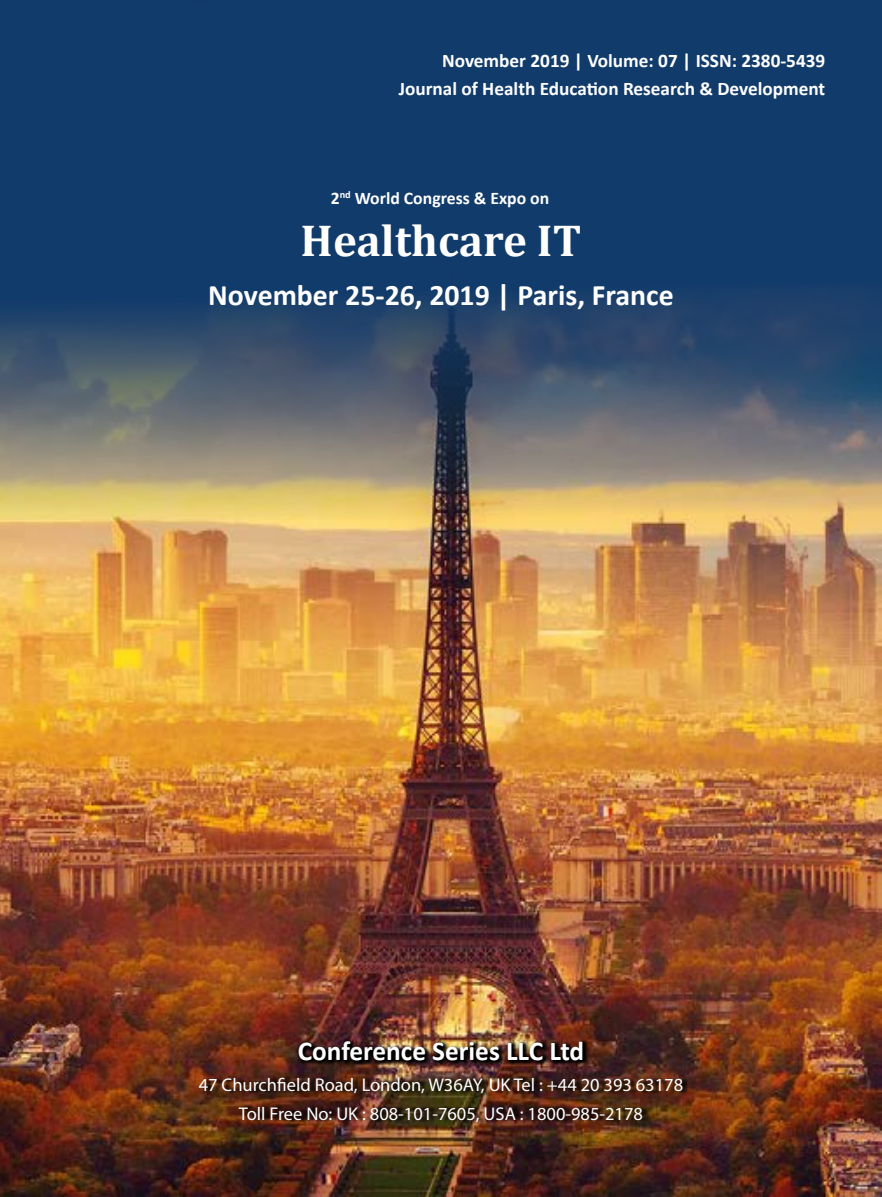
<style>
.page{position:relative;width:882px;height:1197px;background:#fff}
.page>*{position:absolute;margin:0;border:0;box-sizing:border-box;transform-origin:0 0}
.t1{font:700 44.98px "Cambria";color:#fff}
.t2{font:700 29.75px "Calibri";color:#fff}
.t3{font:700 27.3px "Calibri";color:#fff}
.t4{font:700 19.25px/28px "Calibri";color:#fff;text-align:right}
.t5{font:18.38px/28.5px "Myriad Pro";color:#fff;text-align:center}
.t6{font:700 17.68px "Calibri";color:#fff}
</style>
<div class="page">
<img style="left:0;top:520px;width:882px;height:677px">
<img style="left:202px;top:1076px;width:487px;height:49px">
<img style="left:297px;top:1039px;width:292px;height:26px">
<svg style="left:0;top:0;width:882px;height:520px;background:#37516d"></svg>
<p class="t4" style="left:399px;top:47px;width:428px">November 2019 | Volume: 07 | ISSN: 2380-5439<br>Journal of Health Education Research &amp; Development</p>
<p class="t6" style="left:331px;top:187px;width:220px">2<sup>nd</sup> World Congress &amp; Expo on</p>
<h1 class="t1" style="left:301px;top:209px;width:282px">Healthcare IT</h1>
<h2 class="t2" style="left:208px;top:276px;width:467px">November 25-26, 2019 | Paris, France</h2>
<h3 class="t3" style="left:298px;top:1033px;width:288px">Conference Series LLC Ltd</h3>
<p class="t5" style="left:199px;top:1071px;width:486px">47 Churchfield Road, London, W36AY, UK Tel : +44 20 393 63178<br>Toll Free No: UK : 808-101-7605, USA : 1800-985-2178</p>
</div>
